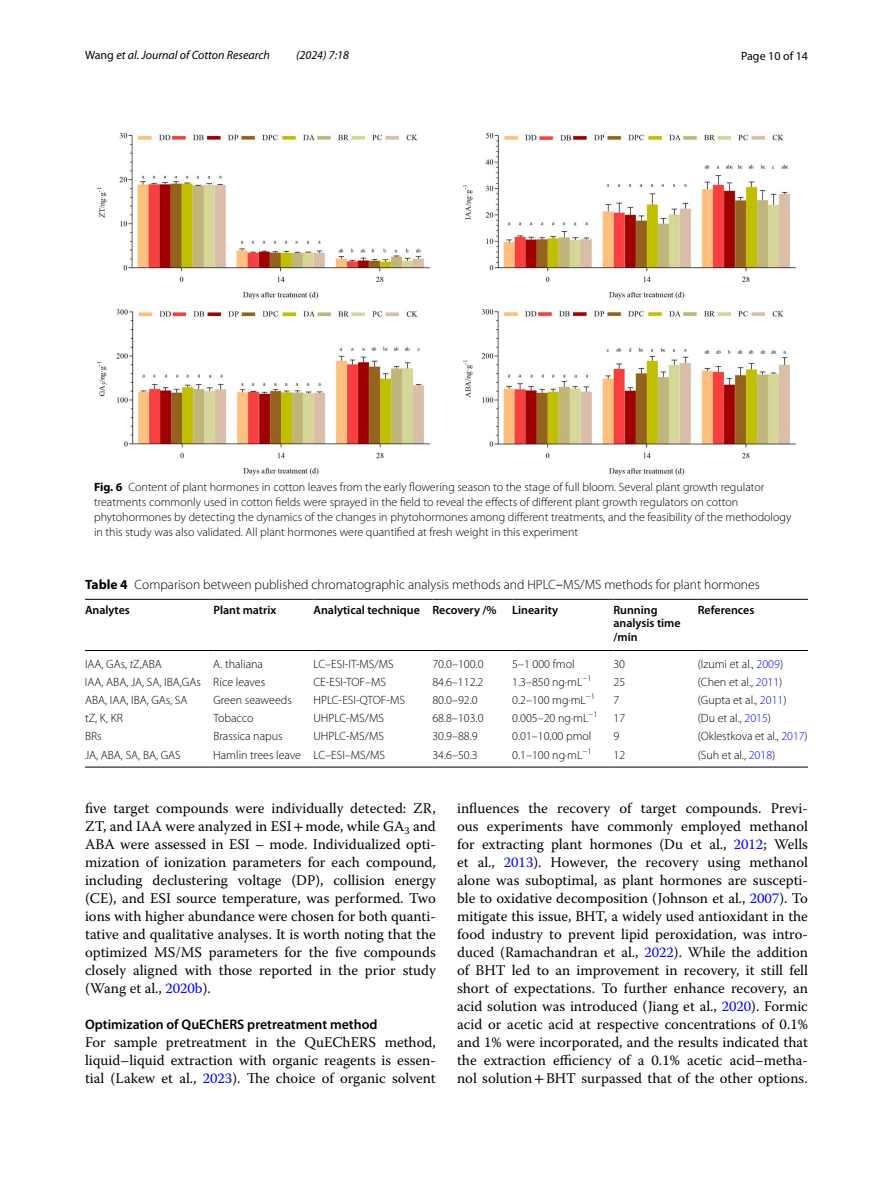
<style>
.page{position:relative;width:893px;height:1187px;background:#fff}
.page>*{position:absolute;margin:0;border:0;box-sizing:border-box;transform-origin:0 0}
.t1{font:14.7px/18px "Warnock Pro";color:#000;text-align:justify}
.t2{font:600 13.8px "Myriad Pro";color:#000}
.t3{font:300 13.5px "Myriad Pro";color:#000}
.t4{font:300 12px/15px "Myriad Pro";color:#000}
.t5{font:600 12px/13.5px "Myriad Pro";color:#000}
.t6{font:italic 12px "Myriad Pro";color:#000}
.t7{font:12px "Myriad Pro";color:#000}
.s1{font-style:normal}
.s2{font-weight:700}
.s3{font-family:"Segoe UI";font-weight:400}
.s4{font-style:italic}
.s5{color:#00f}
.s6{font-family:"STIX"}
</style>
<div class="page">
<img style="left:96px;top:133px;width:700px;height:343px">
<hr style="left:85px;top:599px;width:128px;height:1px;background:#000">
<hr style="left:85px;top:650px;width:128px;height:1px;background:#000">
<hr style="left:213px;top:599px;width:100px;height:1px;background:#000">
<hr style="left:213px;top:650px;width:100px;height:1px;background:#000">
<hr style="left:313px;top:599px;width:119px;height:1px;background:#000">
<hr style="left:313px;top:650px;width:119px;height:1px;background:#000">
<hr style="left:432px;top:599px;width:80px;height:1px;background:#000">
<hr style="left:432px;top:650px;width:80px;height:1px;background:#000">
<hr style="left:512px;top:599px;width:101px;height:1px;background:#000">
<hr style="left:512px;top:650px;width:101px;height:1px;background:#000">
<hr style="left:613px;top:599px;width:85px;height:1px;background:#000">
<hr style="left:613px;top:650px;width:85px;height:1px;background:#000">
<hr style="left:698px;top:599px;width:110px;height:1px;background:#000">
<hr style="left:698px;top:650px;width:110px;height:1px;background:#000">
<hr style="left:85px;top:766px;width:128px;height:1px;background:#000">
<hr style="left:213px;top:766px;width:100px;height:1px;background:#000">
<hr style="left:313px;top:766px;width:119px;height:1px;background:#000">
<hr style="left:432px;top:766px;width:80px;height:1px;background:#000">
<hr style="left:512px;top:766px;width:101px;height:1px;background:#000">
<hr style="left:613px;top:766px;width:85px;height:1px;background:#000">
<hr style="left:698px;top:766px;width:110px;height:1px;background:#000">
<p class="t6" style="left:85px;top:48px;width:186px"><span class="s1">Wang</span> et al. Journal of Cotton Research</p>
<p class="t6" style="left:296px;top:48px;width:54px">(2024) 7:18</p>
<p class="t7" style="left:741px;top:48px;width:68px">Page 10 of 14</p>
<p class="t4" style="left:94px;top:479px;width:699px"><span class="s2">Fig. 6</span> Content of plant hormones in cotton leaves from the early flowering season to the stage of full bloom. Several plant growth regulator treatments commonly used in cotton fields were sprayed in the field to reveal the effects of different plant growth regulators on cotton phytohormones by detecting the dynamics of the changes in phytohormones among different treatments, and the feasibility of the methodology in this study was also validated. All plant hormones were quantified at fresh weight in this experiment</p>
<p class="t3" style="left:85px;top:577px;width:676px"><span class="s2">Table 4</span> Comparison between published chromatographic analysis methods and HPLC<span class="s3">‒</span>MS/MS methods for plant hormones</p>
<p class="t5" style="left:85px;top:602px;width:46px">Analytes</p>
<p class="t5" style="left:213px;top:602px;width:65px">Plant matrix</p>
<p class="t5" style="left:313px;top:602px;width:185px">Analytical technique Recovery /%</p>
<p class="t5" style="left:512px;top:602px;width:47px">Linearity</p>
<p class="t5" style="left:613px;top:602px;width:69px">Running analysis time /min</p>
<p class="t5" style="left:698px;top:602px;width:58px">References</p>
<p class="t4" style="left:85px;top:656px;width:78px">IAA, GAs, <span class="s4">t</span>Z,ABA</p>
<p class="t4" style="left:213px;top:656px;width:51px">A. thaliana</p>
<p class="t4" style="left:313px;top:656px;width:82px">LC–ESI-IT-MS/MS</p>
<p class="t4" style="left:432px;top:656px;width:53px">70.0–100.0</p>
<p class="t4" style="left:512px;top:656px;width:64px">5–1 000 fmol</p>
<p class="t4" style="left:613px;top:656px;width:13px">30</p>
<p class="t4" style="left:698px;top:656px;width:87px">(Izumi et al., <span class="s5">2009</span>)</p>
<p class="t4" style="left:85px;top:674px;width:182px">IAA, ABA, JA, SA, IBA,GAs Rice leaves</p>
<p class="t4" style="left:313px;top:674px;width:74px">CE-ESI-TOF–MS</p>
<p class="t4" style="left:432px;top:674px;width:53px">84.6–112.2</p>
<p class="t4" style="left:512px;top:674px;width:81px">1.3–850 ng·mL<sup>−1</sup></p>
<p class="t4" style="left:613px;top:674px;width:13px">25</p>
<p class="t4" style="left:698px;top:674px;width:86px">(Chen et al., <span class="s5">2011</span>)</p>
<p class="t4" style="left:85px;top:692px;width:104px">ABA, IAA, IBA, GAs, SA</p>
<p class="t4" style="left:213px;top:692px;width:80px">Green seaweeds</p>
<p class="t4" style="left:313px;top:692px;width:93px">HPLC-ESI-QTOF-MS</p>
<p class="t4" style="left:432px;top:692px;width:47px">80.0–92.0</p>
<p class="t4" style="left:512px;top:692px;width:84px">0.2–100 mg·mL<sup>−1</sup></p>
<p class="t4" style="left:613px;top:692px;width:7px">7</p>
<p class="t4" style="left:698px;top:692px;width:90px">(Gupta et al., <span class="s5">2011</span>)</p>
<p class="t4" style="left:85px;top:710px;width:39px">tZ, K, KR</p>
<p class="t4" style="left:213px;top:710px;width:42px">Tobacco</p>
<p class="t4" style="left:313px;top:710px;width:72px">UHPLC-MS/MS</p>
<p class="t4" style="left:432px;top:710px;width:53px">68.8–103.0</p>
<p class="t4" style="left:512px;top:710px;width:87px">0.005–20 ng·mL<sup>−1</sup></p>
<p class="t4" style="left:613px;top:710px;width:13px">17</p>
<p class="t4" style="left:698px;top:710px;width:75px">(Du et al., <span class="s5">2015</span>)</p>
<p class="t4" style="left:85px;top:729px;width:18px">BRs</p>
<p class="t4" style="left:213px;top:729px;width:71px">Brassica napus</p>
<p class="t4" style="left:313px;top:729px;width:72px">UHPLC-MS/MS</p>
<p class="t4" style="left:432px;top:729px;width:47px">30.9–88.9</p>
<p class="t4" style="left:512px;top:729px;width:81px">0.01–10.00 pmol</p>
<p class="t4" style="left:613px;top:729px;width:7px">9</p>
<p class="t4" style="left:698px;top:729px;width:112px">(Oklestkova et al., <span class="s5">2017</span>)</p>
<p class="t4" style="left:85px;top:747px;width:97px">JA, ABA, SA, BA, GAS</p>
<p class="t4" style="left:213px;top:747px;width:173px">Hamlin trees leave LC–ESI–MS/MS</p>
<p class="t4" style="left:432px;top:747px;width:47px">34.6–50.3</p>
<p class="t4" style="left:512px;top:747px;width:81px">0.1–100 ng·mL<sup>−1</sup></p>
<p class="t4" style="left:613px;top:747px;width:13px">12</p>
<p class="t4" style="left:698px;top:747px;width:79px">(Suh et al., <span class="s5">2018</span>)</p>
<p class="t1" style="left:85px;top:798px;width:352px">five target compounds were individually detected: ZR, ZT, and IAA were analyzed in ESI<span class="s6">+</span>mode, while GA<sub>3</sub> and ABA were assessed in ESI – mode. Individualized opti&shy;mization of ionization parameters for each compound, including declustering voltage (DP), collision energy (CE), and ESI source temperature, was performed. Two ions with higher abundance were chosen for both quanti&shy;tative and qualitative analyses. It is worth noting that the optimized MS/MS parameters for the five compounds closely aligned with those reported in the prior study (Wang et al., <span class="s5">2020b</span>).</p>
<p class="t2" style="left:85px;top:1015px;width:294px">Optimization of QuEChERS pretreatment method</p>
<p class="t1" style="left:85px;top:1032px;width:352px">For sample pretreatment in the QuEChERS method, liquid–liquid extraction with organic reagents is essen&shy;tial (Lakew et al., <span class="s5">2023</span>). The choice of organic solvent</p>
<p class="t1" style="left:457px;top:798px;width:352px">influences the recovery of target compounds. Previ&shy;ous experiments have commonly employed methanol for extracting plant hormones (Du et al., <span class="s5">2012</span>; Wells et al., <span class="s5">2013</span>). However, the recovery using methanol alone was suboptimal, as plant hormones are suscepti&shy;ble to oxidative decomposition (Johnson et al., <span class="s5">2007</span>). To mitigate this issue, BHT, a widely used antioxidant in the food industry to prevent lipid peroxidation, was intro&shy;duced (Ramachandran et al., <span class="s5">2022</span>). While the addition of BHT led to an improvement in recovery, it still fell short of expectations. To further enhance recovery, an acid solution was introduced (Jiang et al., <span class="s5">2020</span>). Formic acid or acetic acid at respective concentrations of 0.1% and 1% were incorporated, and the results indicated that the extraction efficiency of a 0.1% acetic acid–metha&shy;nol solution<span class="s6">+</span>BHT surpassed that of the other options.</p>
</div>
